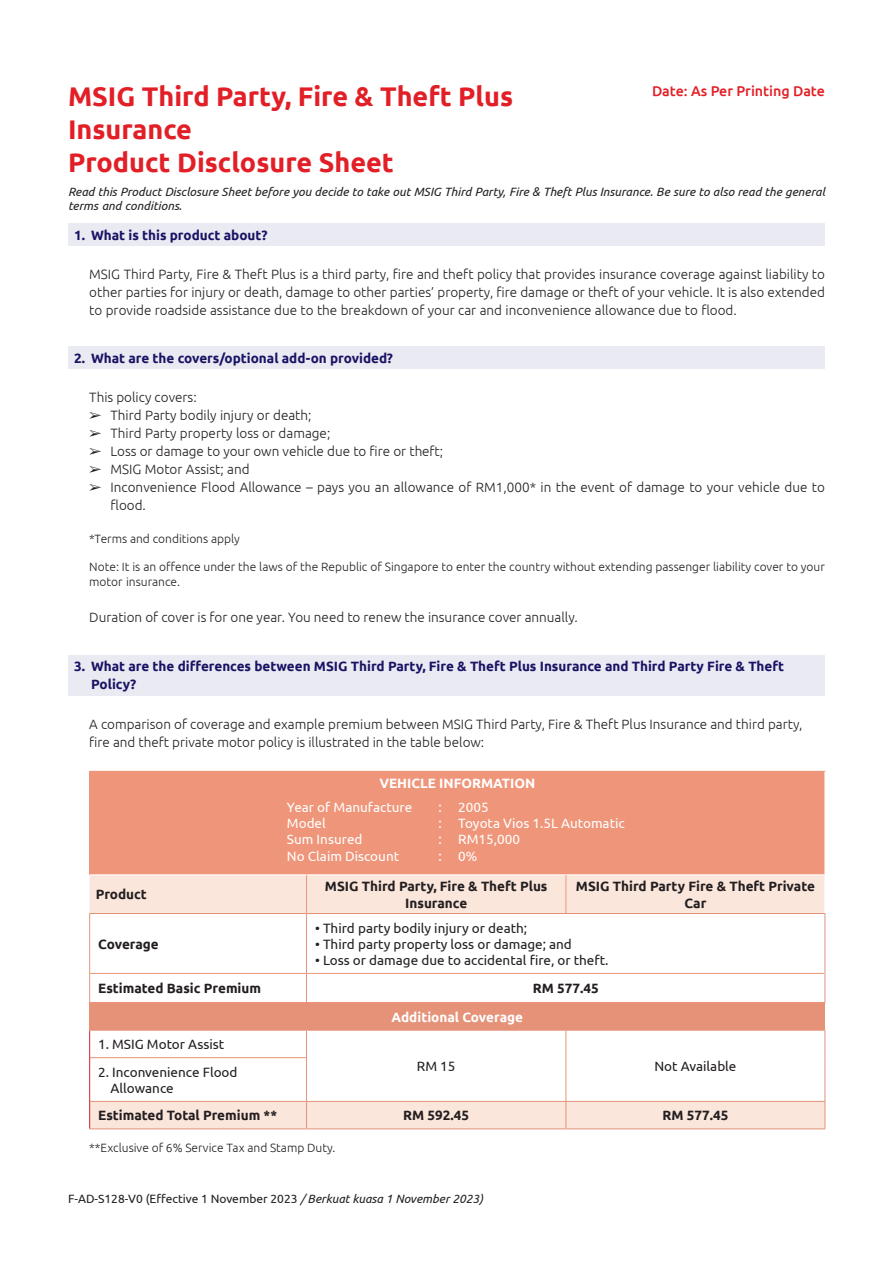
<style>
.page{position:relative;width:893px;height:1263px;background:#fff}
.page>*{position:absolute;margin:0;border:0;box-sizing:border-box;transform-origin:0 0}
.t1{font:700 27px/33px "Ubuntu";color:#e21f26}
.t2{font:500 14.25px "Ubuntu";color:#e21f26}
.t3{font:300 13.5px/18px "Ubuntu";color:#231f20}
.t4{font:13.5px/16.2px "Ubuntu";color:#231f20}
.t5{font:700 13.5px/18px "Ubuntu";color:#191364}
.t6{font:700 13.5px/16.2px "Ubuntu";color:#231f20;text-align:center}
.t7{font:300 13.5px/18px "Ubuntu";color:#201d1e}
.t8{font:13.5px/16.2px "Ubuntu";color:#fff}
.t9{font:700 13.5px "Ubuntu";color:#fff}
.t10{font:300 12px/14.4px "Ubuntu";color:#231f20}
.t11{font:italic 12px/13.5px "Ubuntu";color:#231f20}
.t12{font:12px "Ubuntu";color:#231f20}
.s1{font-style:italic}
</style>
<div class="page">
<div style="left:68px;top:655px;width:757px;height:40px;background:#eaeaf2"></div>
<div style="left:90px;top:771px;width:735px;height:104px;background:#ef9579"></div>
<svg style="left:90px;top:875px;width:735px;height:253px"></svg>
<svg style="left:90px;top:914px;width:735px;height:88px"></svg>
<div style="left:90px;top:1003px;width:735px;height:27px;background:#e59279"></div>
<hr style="left:90px;top:874px;width:217px;height:1px;background:#fff">
<hr style="left:307px;top:874px;width:259px;height:1px;background:#fff">
<hr style="left:566px;top:874px;width:259px;height:1px;background:#fff">
<hr style="left:306px;top:875px;width:1px;height:38px;background:#ef9579">
<hr style="left:566px;top:875px;width:1px;height:38px;background:#ef9579">
<hr style="left:90px;top:973px;width:216px;height:1px;background:#ef9579">
<hr style="left:307px;top:973px;width:259px;height:1px;background:#ef9579">
<hr style="left:566px;top:973px;width:259px;height:1px;background:#ef9579">
<hr style="left:89px;top:1002px;width:218px;height:1px;background:#ef9579">
<hr style="left:307px;top:1002px;width:259px;height:1px;background:#ef9579">
<hr style="left:566px;top:1002px;width:259px;height:1px;background:#ef9579">
<hr style="left:89px;top:913px;width:218px;height:1px;background:#e59279">
<hr style="left:307px;top:913px;width:259px;height:1px;background:#e59279">
<hr style="left:566px;top:913px;width:259px;height:1px;background:#e59279">
<hr style="left:89px;top:914px;width:1px;height:59px;background:#e59279">
<hr style="left:306px;top:914px;width:1px;height:59px;background:#e59279">
<hr style="left:825px;top:914px;width:1px;height:59px;background:#e59279">
<svg style="left:89px;top:973px;width:1px;height:29px"></svg>
<svg style="left:306px;top:973px;width:1px;height:29px"></svg>
<svg style="left:825px;top:973px;width:1px;height:29px"></svg>
<hr style="left:89px;top:1030px;width:218px;height:1px;background:#e59279">
<hr style="left:307px;top:1030px;width:259px;height:1px;background:#e59279">
<hr style="left:566px;top:1030px;width:259px;height:1px;background:#e59279">
<svg style="left:825px;top:1030px;width:1px;height:28px"></svg>
<hr style="left:90px;top:1057px;width:217px;height:1px;background:#e59279">
<hr style="left:825px;top:1058px;width:1px;height:43px;background:#e59279">
<hr style="left:90px;top:1101px;width:217px;height:1px;background:#e59279">
<hr style="left:307px;top:1101px;width:259px;height:1px;background:#e59279">
<hr style="left:566px;top:1101px;width:259px;height:1px;background:#e59279">
<svg style="left:825px;top:1102px;width:1px;height:26px"></svg>
<hr style="left:89px;top:1128px;width:218px;height:1px;background:#e59279">
<hr style="left:307px;top:1128px;width:259px;height:1px;background:#e59279">
<hr style="left:566px;top:1128px;width:259px;height:1px;background:#e59279">
<svg style="left:89px;top:1030px;width:1px;height:28px"></svg>
<hr style="left:89px;top:1058px;width:1px;height:43px;background:#d1232a">
<svg style="left:89px;top:1101px;width:1px;height:27px"></svg>
<svg style="left:306px;top:1030px;width:1px;height:27px"></svg>
<svg style="left:566px;top:1030px;width:1px;height:28px"></svg>
<hr style="left:306px;top:1058px;width:1px;height:43px;background:#e59279">
<hr style="left:566px;top:1058px;width:1px;height:43px;background:#e59279">
<svg style="left:306px;top:1102px;width:1px;height:26px"></svg>
<svg style="left:566px;top:1102px;width:1px;height:26px"></svg>
<div style="left:68px;top:223px;width:757px;height:23px;background:#eaeaf2"></div>
<div style="left:68px;top:346px;width:757px;height:23px;background:#eaeaf2"></div>
<h1 class="t1" style="left:68px;top:79px;width:447px">MSIG Third Party, Fire &amp; Theft Plus<br>Insurance<br>Product Disclosure Sheet</h1>
<p class="t2" style="left:652px;top:82px;width:174px">Date: As Per Printing Date</p>
<p class="t11" style="left:68px;top:185px;width:758px">Read this Product Disclosure Sheet before you decide to take out MSIG Third Party, Fire &amp; Theft Plus Insurance. Be sure to also read the general terms and conditions.</p>
<p class="t5" style="left:74px;top:226px;width:195px">1. What is this product about?</p>
<p class="t3" style="left:89px;top:265px;width:737px;text-align:justify">MSIG Third Party, Fire &amp; Theft Plus is a third party, fire and theft policy that provides insurance coverage against liability to other parties for injury or death, damage to other parties’ property, fire damage or theft of your vehicle. It is also extended to provide roadside assistance due to the breakdown of your car and inconvenience allowance due to flood.</p>
<p class="t5" style="left:74px;top:349px;width:320px">2. What are the covers/optional add-on provided?</p>
<p class="t3" style="left:89px;top:388px;width:109px">This policy covers:</p>
<p class="t7" style="left:89px;top:406px;width:224px">➢ Third Party bodily injury or death;</p>
<p class="t3" style="left:89px;top:424px;width:243px">➢ Third Party property loss or damage;</p>
<p class="t3" style="left:89px;top:442px;width:355px">➢ Loss or damage to your own vehicle due to fire or theft;</p>
<p class="t7" style="left:89px;top:460px;width:162px">➢ MSIG Motor Assist; and</p>
<p class="t7" style="left:111px;top:478px;width:716px;text-indent:-21px">➢ Inconvenience Flood Allowance – pays you an allowance of RM1,000* in the event of damage to your vehicle due to flood.</p>
<p class="t10" style="left:89px;top:531px;width:152px">*Terms and conditions apply</p>
<p class="t10" style="left:89px;top:560px;width:737px">Note: It is an offence under the laws of the Republic of Singapore to enter the country without extending passenger liability cover to your motor insurance.</p>
<p class="t3" style="left:89px;top:608px;width:490px">Duration of cover is for one year. You need to renew the insurance cover annually.</p>
<p class="t5" style="left:91px;top:657px;width:695px;text-indent:-17px">3. What are the differences between MSIG Third Party, Fire &amp; Theft Plus Insurance and Third Party Fire &amp; Theft<br>Policy?</p>
<p class="t3" style="left:89px;top:715px;width:715px">A comparison of coverage and example premium between MSIG Third Party, Fire &amp; Theft Plus Insurance and third party, fire and theft private motor policy is illustrated in the table below:</p>
<p class="t9" style="left:379px;top:775px;width:157px">VEHICLE INFORMATION</p>
<p class="t8" style="left:287px;top:799px;width:127px">Year of Manufacture<br>Model<br>Sum Insured<br>No Claim Discount</p>
<p class="t8" style="left:438px;top:799px;width:5px;text-align:justify">: : : :</p>
<p class="t8" style="left:458px;top:799px;width:168px">2005<br>Toyota Vios 1.5L Automatic<br>RM15,000<br>0%</p>
<p class="t6" style="left:96px;top:886px;width:53px">Product</p>
<p class="t6" style="left:325px;top:878px;width:224px">MSIG Third Party, Fire &amp; Theft Plus<br>Insurance</p>
<p class="t6" style="left:576px;top:878px;width:240px">MSIG Third Party Fire &amp; Theft Private<br>Car</p>
<p class="t6" style="left:98px;top:935px;width:62px">Coverage</p>
<p class="t4" style="left:315px;top:919px;width:214px">• Third party bodily injury or death;</p>
<p class="t4" style="left:315px;top:935px;width:258px">• Third party property loss or damage; and</p>
<p class="t4" style="left:315px;top:951px;width:295px">• Loss or damage due to accidental fire, or theft.</p>
<p class="t6" style="left:98px;top:980px;width:164px">Estimated Basic Premium</p>
<p class="t6" style="left:533px;top:980px;width:68px">RM 577.45</p>
<p class="t9" style="left:392px;top:1009px;width:133px">Additional Coverage</p>
<p class="t4" style="left:98px;top:1036px;width:128px">1. MSIG Motor Assist</p>
<p class="t4" style="left:417px;top:1058px;width:40px">RM 15</p>
<p class="t4" style="left:654px;top:1058px;width:84px">Not Available</p>
<p class="t4" style="left:111px;top:1063px;width:128px;text-indent:-12px">2. Inconvenience Flood<br>Allowance</p>
<p class="t6" style="left:98px;top:1107px;width:180px">Estimated Total Premium **</p>
<p class="t6" style="left:403px;top:1107px;width:68px">RM 592.45</p>
<p class="t6" style="left:662px;top:1107px;width:68px">RM 577.45</p>
<p class="t10" style="left:89px;top:1140px;width:248px">**Exclusive of 6% Service Tax and Stamp Duty.</p>
<p class="t12" style="left:68px;top:1191px;width:417px">F-AD-S128-V0 (Effective 1 November 2023 <span class="s1">/ Berkuat kuasa 1 November 2023)</span></p>
</div>
